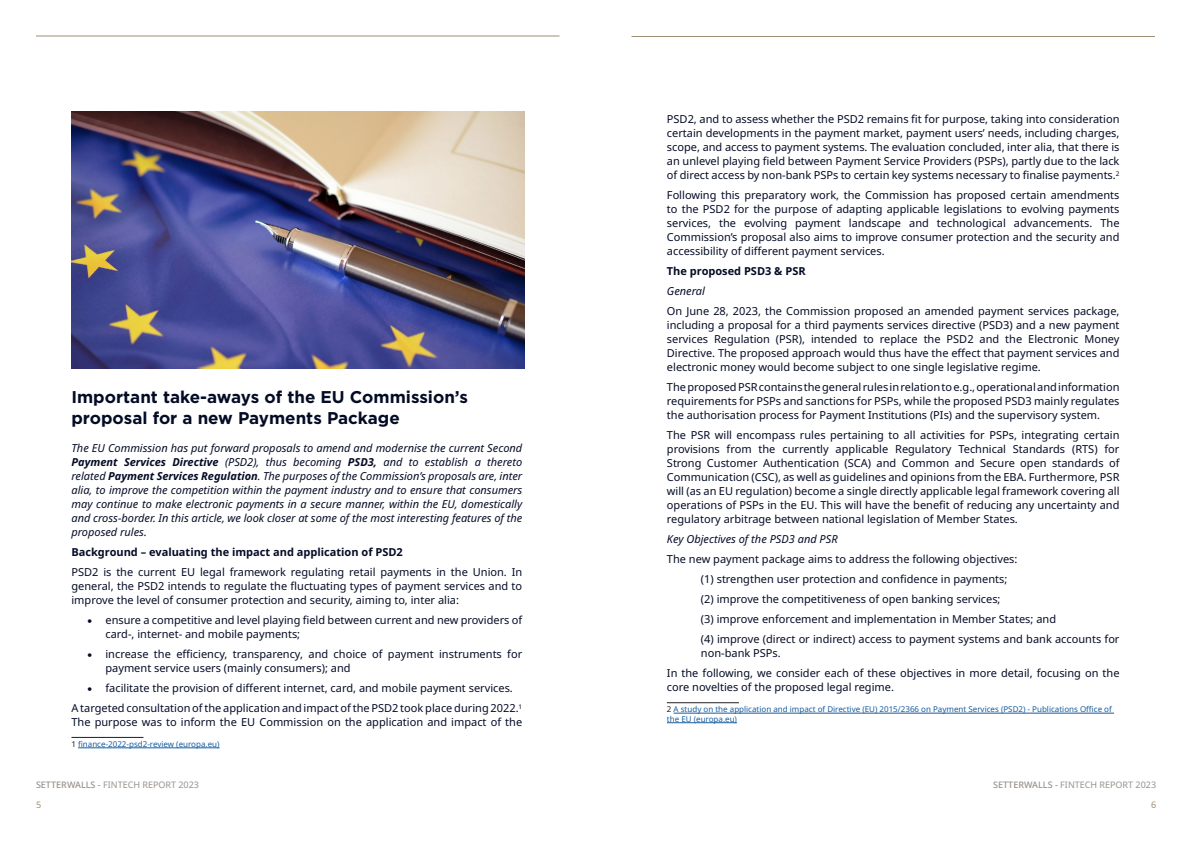
<style>
.page{position:relative;width:1191px;height:842px;background:#fff}
.page>*{position:absolute;margin:0;border:0;box-sizing:border-box;transform-origin:0 0}
.t1{font:700 17px/20.4px "Gotham";color:#040b25}
.List_Number{font:11px/14px "Noto Sans";color:#040b25;text-align:justify}
.Nr-Rubrik2{font:italic 11px/14px "Noto Sans";color:#040b25;text-align:justify}
.t2{font:700 11px "Noto Sans";color:#040b25}
.t3{font:9px "Noto Sans";color:#99928b}
.t4{font:9px "Noto Sans";color:#9f8e74}
.t5{font:8px/9.6px "Noto Sans";color:#175d9e}
.s1{font-weight:700}
.s2{color:#231f20}
.s3{font-weight:500}
</style>
<div class="page">
<hr style="left:36px;top:36px;width:523px;height:1px;background:#a08e75">
<hr style="left:631px;top:36px;width:524px;height:1px;background:#a08e75">
<img style="left:71px;top:111px;width:453px;height:258px">
<hr style="left:71px;top:737px;width:72px;height:1px;background:#231f20">
<hr style="left:78px;top:748px;width:142px;height:1px;background:#175d9e">
<hr style="left:667px;top:702px;width:72px;height:1px;background:#231f20">
<hr style="left:673px;top:713px;width:441px;height:1px;background:#175d9e">
<hr style="left:667px;top:722px;width:70px;height:1px;background:#175d9e">
<p class="t1" style="left:71px;top:387px;width:398px">Important take-aways of the EU Commission’s proposal for a new Payments Package</p>
<p class="Nr-Rubrik2" style="left:71px;top:441px;width:452px">The EU Commission has put forward proposals to amend and modernise the current Second <span class="s1">Payment Services Directive</span> (PSD2), thus becoming <span class="s1">PSD3,</span> and to establish a thereto related <span class="s1">Payment Services Regulation</span>. The purposes of the Commission’s proposals are, inter alia, to improve the competition within the payment industry and to ensure that consumers may continue to make electronic payments in a secure manner, within the EU, domestically and cross-border. In this article, we look closer at some of the most interesting features of the proposed rules.</p>
<p class="t2" style="left:71px;top:546px;width:333px">Background – evaluating the impact and application of PSD2</p>
<p class="List_Number" style="left:71px;top:565px;width:452px">PSD2 is the current EU legal framework regulating retail payments in the Union. In general, the PSD2 intends to regulate the fluctuating types of payment services and to improve the level of consumer protection and security, aiming to, inter alia:</p>
<p class="List_Number" style="left:105px;top:613px;width:418px;text-indent:-18px">• ensure a competitive and level playing field between current and new providers of card-, internet- and mobile payments;</p>
<p class="List_Number" style="left:105px;top:647px;width:418px;text-indent:-18px">• increase the efficiency, transparency, and choice of payment instruments for payment service users (mainly consumers); and</p>
<p class="List_Number" style="left:87px;top:681px;width:427px">• facilitate the provision of different internet, card, and mobile payment services.</p>
<p class="List_Number" style="left:71px;top:701px;width:452px">A targeted consultation of the application and impact of the PSD2 took place during 2022.<sup>1<br></sup>The purpose was to inform the EU Commission on the application and impact of the</p>
<p class="t5" style="left:71px;top:739px;width:150px"><span class="s2">1</span> finance-2022-psd2-review (europa.eu)</p>
<p class="List_Number" style="left:667px;top:112px;width:454px">PSD2, and to assess whether the PSD2 remains fit for purpose, taking into consideration certain developments in the payment market, payment users’ needs, including charges, scope, and access to payment systems. The evaluation concluded, inter alia, that there is an unlevel playing field between Payment Service Providers (PSPs), partly due to the lack of direct access by non-bank PSPs to certain key systems necessary to finalise payments.<sup>2</sup></p>
<p class="List_Number" style="left:667px;top:188px;width:454px">Following this preparatory work, the Commission has proposed certain amendments to the PSD2 for the purpose of adapting applicable legislations to evolving payments services, the evolving payment landscape and technological advancements. The Commission’s proposal also aims to improve consumer protection and the security and accessibility of different payment services.</p>
<p class="t2" style="left:667px;top:265px;width:140px">The proposed PSD3 &amp; PSR</p>
<p class="Nr-Rubrik2" style="left:667px;top:284px;width:40px">General</p>
<p class="List_Number" style="left:667px;top:304px;width:454px">On June 28, 2023, the Commission proposed an amended payment services package, including a proposal for a third payments services directive (PSD3) and a new payment services Regulation (PSR), intended to replace the PSD2 and the Electronic Money Directive. The proposed approach would thus have the effect that payment services and electronic money would become subject to one single legislative regime.</p>
<p class="List_Number" style="left:667px;top:380px;width:454px">The proposed PSR contains the general rules in relation to e.g., operational and information requirements for PSPs and sanctions for PSPs, while the proposed PSD3 mainly regulates the authorisation process for Payment Institutions (PIs) and the supervisory system.</p>
<p class="List_Number" style="left:667px;top:428px;width:454px">The PSR will encompass rules pertaining to all activities for PSPs, integrating certain provisions from the currently applicable Regulatory Technical Standards (RTS) for Strong Customer Authentication (SCA) and Common and Secure open standards of Communication (CSC), as well as guidelines and opinions from the EBA. Furthermore, PSR will (as an EU regulation) become a single directly applicable legal framework covering all operations of PSPs in the EU. This will have the benefit of reducing any uncertainty and regulatory arbitrage between national legislation of Member States.</p>
<p class="Nr-Rubrik2" style="left:667px;top:532px;width:172px">Key Objectives of the PSD3 and PSR</p>
<p class="List_Number" style="left:667px;top:552px;width:352px">The new payment package aims to address the following objectives:</p>
<p class="List_Number" style="left:701px;top:572px;width:308px">(1) strengthen user protection and confidence in payments;</p>
<p class="List_Number" style="left:701px;top:592px;width:301px">(2) improve the competitiveness of open banking services;</p>
<p class="List_Number" style="left:701px;top:612px;width:356px">(3) improve enforcement and implementation in Member States; and</p>
<p class="List_Number" style="left:701px;top:632px;width:420px">(4) improve (direct or indirect) access to payment systems and bank accounts for non-bank PSPs.</p>
<p class="List_Number" style="left:667px;top:666px;width:454px">In the following, we consider each of these objectives in more detail, focusing on the core novelties of the proposed legal regime.</p>
<p class="t5" style="left:667px;top:705px;width:446px"><span class="s2">2</span> A study on the application and impact of Directive (EU) 2015/2366 on Payment Services (PSD2) - Publications Office of the EU (europa.eu)</p>
<p class="t3" style="left:36px;top:780px;width:165px"><span class="s3">SETTERWALLS -</span> FINTECH REPORT 2023</p>
<p class="t3" style="left:993px;top:780px;width:165px"><span class="s3">SETTERWALLS -</span> FINTECH REPORT 2023</p>
<p class="t4" style="left:36px;top:799px;width:7px">5</p>
<p class="t4" style="left:1151px;top:799px;width:7px">6</p>
</div>
